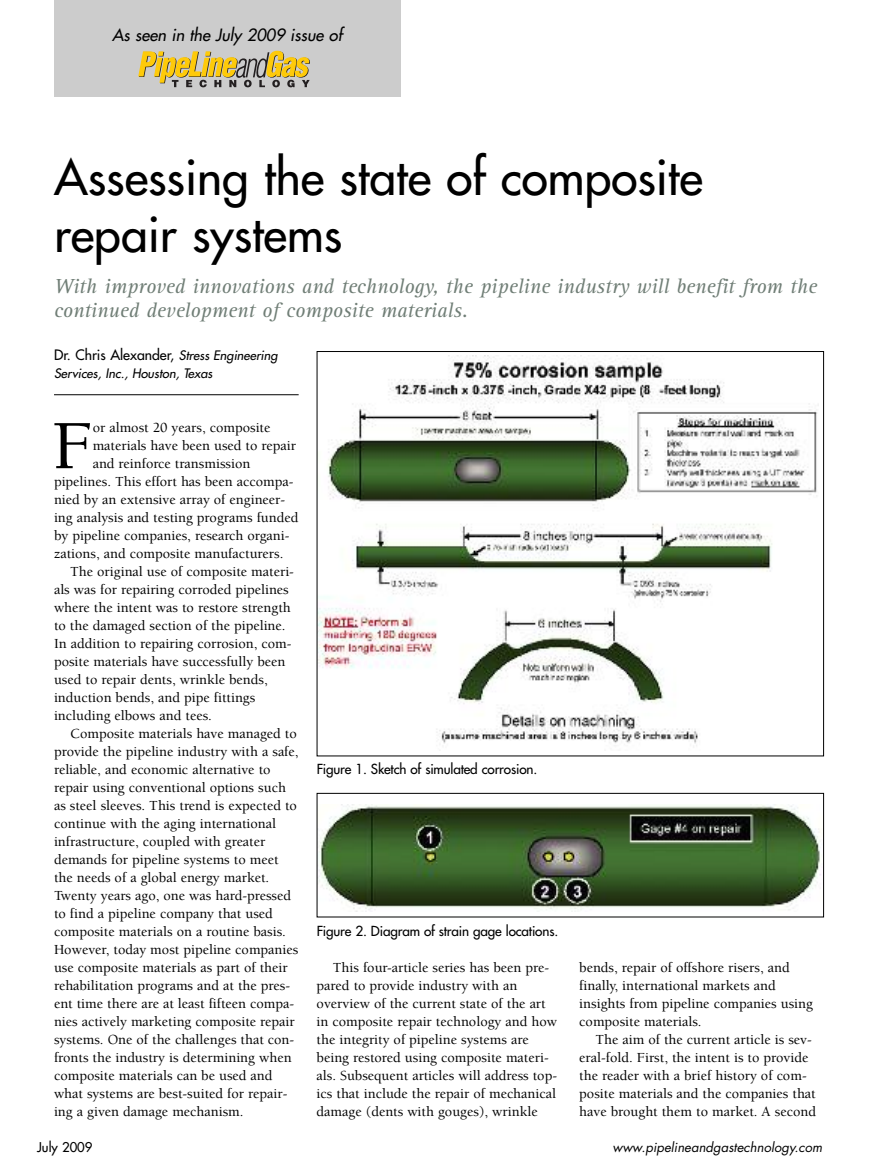
<style>
.page{position:relative;width:878px;height:1175px;background:#fff}
.page>*{position:absolute;margin:0;border:0;box-sizing:border-box;transform-origin:0 0}
.t1{font:500 70.95px "Berkeley";color:#000}
.t2{font:48px/57px "Futura";color:#000}
.t3{font:italic 21px/24px "Rotis Serif";color:#707e76}
.t4{font:italic 16.5px "Futura";color:#000}
.t5{font:500 14.25px/18px "Berkeley";color:#000}
.t6{font:14.1px "Futura";color:#000}
.t7{font:13.5px "Futura";letter-spacing:-.01em;color:#000}
.t8{font:italic 13.2px "Futura";color:#000}
.t9{font:13.2px "Futura";color:#000}
.t10{font:italic 12.75px "Futura";color:#000}
.s1{font-style:italic;font-size:12.75px}
</style>
<div class="page">
<hr style="left:54px;top:394px;width:244px;height:1px;background:#000">
<img style="left:318px;top:355px;width:499px;height:391px">
<img style="left:318px;top:804px;width:504px;height:107px">
<div style="left:316px;top:793px;width:508px;height:124px;border:1px solid #000"></div>
<div style="left:54px;top:0;width:346px;height:97px;background:#ccc"></div>
<svg style="left:138px;top:51px;width:172px;height:36px"></svg>
<p class="t4" style="left:112px;top:27px;width:232px">As seen in the July 2009 issue of</p>
<h2 class="t2" style="left:54px;top:152px;width:650px">Assessing the state of composite repair systems</h2>
<h3 class="t3" style="left:54px;top:276px;width:764px">With improved innovations and technology, the pipeline industry will benefit from the continued development of composite materials.</h3>
<p class="t6" style="left:54px;top:348px;width:225px">Dr. Chris Alexander, <span class="s1">Stress Engineering</span></p>
<p class="t10" style="left:54px;top:367px;width:160px">Services, Inc., Houston, Texas</p>
<h1 class="t1" style="left:52px;top:418px;width:42px">F</h1>
<p class="t5" style="left:93px;top:420px;width:179px">or almost 20 years, composite</p>
<p class="t5" style="left:93px;top:438px;width:205px">materials have been used to repair</p>
<p class="t5" style="left:93px;top:456px;width:159px">and reinforce transmission</p>
<p class="t5" style="left:54px;top:474px;width:241px">pipelines. This effort has been accompa-</p>
<p class="t5" style="left:54px;top:492px;width:233px">nied by an extensive array of engineer-</p>
<p class="t5" style="left:54px;top:510px;width:246px">ing analysis and testing programs funded</p>
<p class="t5" style="left:54px;top:528px;width:237px">by pipeline companies, research organi-</p>
<p class="t5" style="left:54px;top:546px;width:231px">zations, and composite manufacturers.</p>
<p class="t5" style="left:70px;top:564px;width:225px">The original use of composite materi-</p>
<p class="t5" style="left:54px;top:582px;width:236px">als was for repairing corroded pipelines</p>
<p class="t5" style="left:54px;top:600px;width:238px">where the intent was to restore strength</p>
<p class="t5" style="left:54px;top:618px;width:233px">to the damaged section of the pipeline.</p>
<p class="t5" style="left:54px;top:636px;width:239px">In addition to repairing corrosion, com-</p>
<p class="t5" style="left:54px;top:654px;width:233px">posite materials have successfully been</p>
<p class="t5" style="left:54px;top:672px;width:215px">used to repair dents, wrinkle bends,</p>
<p class="t5" style="left:54px;top:690px;width:203px">induction bends, and pipe fittings</p>
<p class="t5" style="left:54px;top:708px;width:159px">including elbows and tees.</p>
<p class="t5" style="left:70px;top:726px;width:228px">Composite materials have managed to</p>
<p class="t5" style="left:54px;top:744px;width:246px">provide the pipeline industry with a safe,</p>
<p class="t5" style="left:54px;top:762px;width:218px">reliable, and economic alternative to</p>
<p class="t5" style="left:54px;top:780px;width:233px">repair using conventional options such</p>
<p class="t5" style="left:54px;top:798px;width:244px">as steel sleeves. This trend is expected to</p>
<p class="t5" style="left:54px;top:816px;width:224px">continue with the aging international</p>
<p class="t5" style="left:54px;top:834px;width:213px">infrastructure, coupled with greater</p>
<p class="t5" style="left:54px;top:852px;width:226px">demands for pipeline systems to meet</p>
<p class="t5" style="left:54px;top:870px;width:217px">the needs of a global energy market.</p>
<p class="t5" style="left:54px;top:888px;width:239px">Twenty years ago, one was hard-pressed</p>
<p class="t5" style="left:54px;top:906px;width:220px">to find a pipeline company that used</p>
<p class="t5" style="left:54px;top:924px;width:233px">composite materials on a routine basis.</p>
<p class="t5" style="left:54px;top:942px;width:246px">However, today most pipeline companies</p>
<p class="t5" style="left:54px;top:960px;width:235px">use composite materials as part of their</p>
<p class="t5" style="left:54px;top:978px;width:238px">rehabilitation programs and at the pres-</p>
<p class="t5" style="left:54px;top:996px;width:242px">ent time there are at least fifteen compa-</p>
<p class="t5" style="left:54px;top:1014px;width:242px">nies actively marketing composite repair</p>
<p class="t5" style="left:54px;top:1032px;width:242px">systems. One of the challenges that con-</p>
<p class="t5" style="left:54px;top:1050px;width:239px">fronts the industry is determining when</p>
<p class="t5" style="left:54px;top:1068px;width:220px">composite materials can be used and</p>
<p class="t5" style="left:54px;top:1086px;width:235px">what systems are best-suited for repair-</p>
<p class="t5" style="left:54px;top:1104px;width:191px">ing a given damage mechanism.</p>
<p class="t7" style="left:316px;top:762px;width:222px">Figure 1. Sketch of simulated corrosion.</p>
<p class="t7" style="left:316px;top:924px;width:243px">Figure 2. Diagram of strain gage locations.</p>
<p class="t5" style="left:316px;top:960px;width:242px;text-indent:16px">This four-article series has been pre&shy;pared to provide industry with an overview of the current state of the art in composite repair technology and how the integrity of pipeline systems are being restored using composite materi&shy;als. Subsequent articles will address top&shy;ics that include the repair of mechanical damage (dents with gouges), wrinkle</p>
<p class="t5" style="left:579px;top:960px;width:235px">bends, repair of offshore risers, and finally, international markets and insights from pipeline companies using composite materials.</p>
<p class="t5" style="left:579px;top:1032px;width:238px;text-indent:16px">The aim of the current article is sev&shy;eral-fold. First, the intent is to provide the reader with a brief history of com&shy;posite materials and the companies that have brought them to market. A second</p>
<p class="t9" style="left:37px;top:1140px;width:57px">July 2009</p>
<p class="t8" style="left:612px;top:1140px;width:211px">www.pipelineandgastechnology.com</p>
</div>
